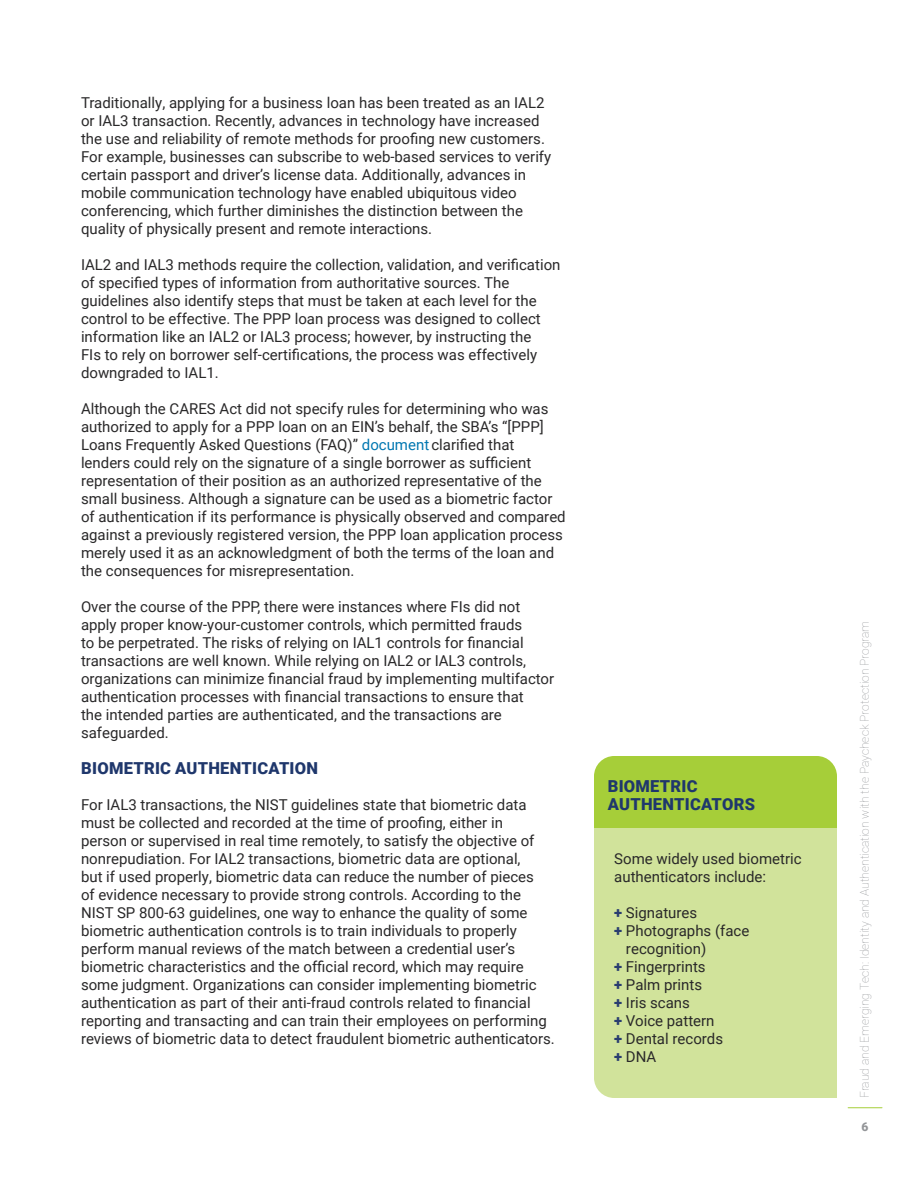
<style>
.page{position:relative;width:918px;height:1188px;background:#fff}
.page>*{position:absolute;margin:0;border:0;box-sizing:border-box;transform-origin:0 0}
.TEXT_-_Header_1{font:900 16.5px/18px "Roboto";letter-spacing:.015em;color:#1f376c}
.TEXT_-_Body{font:15px/18px "Roboto";color:#292829}
.t1{font:100 12px "Roboto";color:#939598}
.t2{font:900 12px "Roboto";color:#939598}
.s1{color:#0077b1}
.s2{font-weight:900;color:#293d70}
</style>
<div class="page">
<hr style="left:848px;top:1107px;width:34px;height:1px;background:#a6ce39">
<div style="left:594px;top:828px;width:243px;height:270px;background:#d1e39b"></div>
<div style="left:594px;top:756px;width:243px;height:72px;background:#a6ce39"></div>
<p class="TEXT_-_Body" style="left:81px;top:93px;width:472px">Traditionally, applying for a business loan has been treated as an IAL2 or IAL3 transaction. Recently, advances in technology have increased the use and reliability of remote methods for proofing new customers.<br>For example, businesses can subscribe to web-based services to verify certain passport and driver’s license data. Additionally, advances in mobile communication technology have enabled ubiquitous video conferencing, which further diminishes the distinction between the quality of physically present and remote interactions.</p>
<p class="TEXT_-_Body" style="left:81px;top:255px;width:481px">IAL2 and IAL3 methods require the collection, validation, and verification of specified types of information from authoritative sources. The guidelines also identify steps that must be taken at each level for the control to be effective. The PPP loan process was designed to collect information like an IAL2 or IAL3 process; however, by instructing the<br>FIs to rely on borrower self-certifications, the process was effectively downgraded to IAL1.</p>
<p class="TEXT_-_Body" style="left:81px;top:399px;width:486px">Although the CARES Act did not specify rules for determining who was authorized to apply for a PPP loan on an EIN’s behalf, the SBA’s “[PPP] Loans Frequently Asked Questions (FAQ)” <span class="s1">document</span> clarified that lenders could rely on the signature of a single borrower as sufficient representation of their position as an authorized representative of the small business. Although a signature can be used as a biometric factor of authentication if its performance is physically observed and compared against a previously registered version, the PPP loan application process merely used it as an acknowledgment of both the terms of the loan and the consequences for misrepresentation.</p>
<p class="TEXT_-_Body" style="left:81px;top:597px;width:475px">Over the course of the PPP, there were instances where FIs did not apply proper know-your-customer controls, which permitted frauds<br>to be perpetrated. The risks of relying on IAL1 controls for financial transactions are well known. While relying on IAL2 or IAL3 controls, organizations can minimize financial fraud by implementing multifactor authentication processes with financial transactions to ensure that<br>the intended parties are authenticated, and the transactions are safeguarded.</p>
<p class="TEXT_-_Header_1" style="left:81px;top:759px;width:238px">BIOMETRIC AUTHENTICATION</p>
<p class="TEXT_-_Body" style="left:81px;top:795px;width:475px">For IAL3 transactions, the NIST guidelines state that biometric data must be collected and recorded at the time of proofing, either in<br>person or supervised in real time remotely, to satisfy the objective of nonrepudiation. For IAL2 transactions, biometric data are optional,<br>but if used properly, biometric data can reduce the number of pieces<br>of evidence necessary to provide strong controls. According to the NIST SP 800-63 guidelines, one way to enhance the quality of some biometric authentication controls is to train individuals to properly perform manual reviews of the match between a credential user’s biometric characteristics and the official record, which may require some judgment. Organizations can consider implementing biometric authentication as part of their anti-fraud controls related to financial reporting and transacting and can train their employees on performing reviews of biometric data to detect fraudulent biometric authenticators.</p>
<p class="TEXT_-_Header_1" style="left:608px;top:776px;width:149px">BIOMETRIC<br>AUTHENTICATORS</p>
<p class="TEXT_-_Body" style="left:614px;top:849px;width:189px">Some widely used biometric authenticators include:</p>
<p class="TEXT_-_Body" style="left:614px;top:903px;width:85px"><span class="s2">+</span> Signatures</p>
<p class="TEXT_-_Body" style="left:626px;top:921px;width:125px;text-indent:-12px"><span class="s2">+</span> Photographs (face recognition)</p>
<p class="TEXT_-_Body" style="left:614px;top:957px;width:93px"><span class="s2">+</span> Fingerprints</p>
<p class="TEXT_-_Body" style="left:614px;top:975px;width:89px"><span class="s2">+</span> Palm prints</p>
<p class="TEXT_-_Body" style="left:614px;top:993px;width:77px"><span class="s2">+</span> Iris scans</p>
<p class="TEXT_-_Body" style="left:614px;top:1011px;width:102px"><span class="s2">+</span> Voice pattern</p>
<p class="TEXT_-_Body" style="left:614px;top:1029px;width:110px"><span class="s2">+</span> Dental records</p>
<p class="TEXT_-_Body" style="left:614px;top:1047px;width:44px"><span class="s2">+</span> DNA</p>
<p class="t1" style="left:856px;top:1098px;width:479px;rotate:-90deg">Fraud and Emerging Tech: Identity and Authentication with the Paycheck Protection Program</p>
<p class="t2" style="left:862px;top:1119px;width:8px">6</p>
</div>
